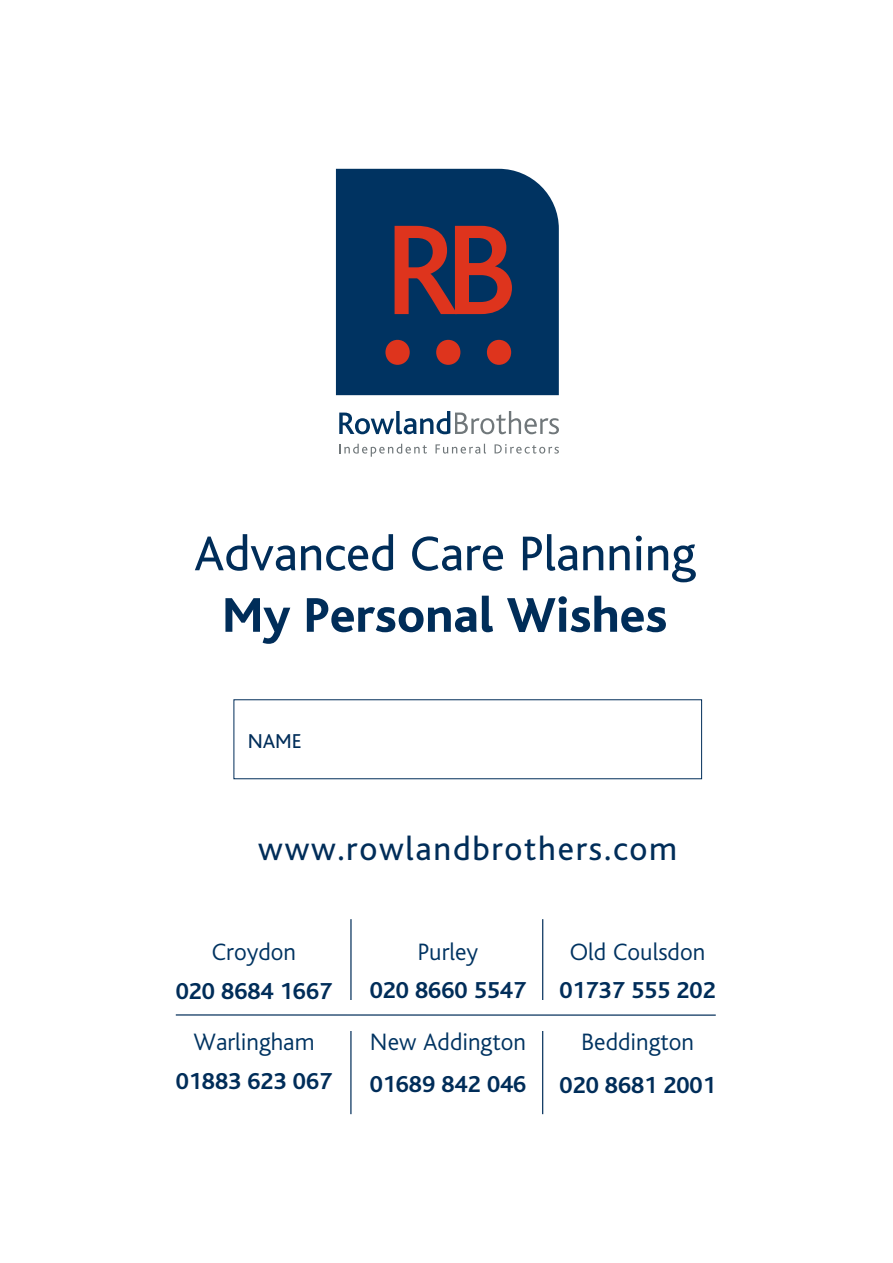
<style>
.page{position:relative;width:893px;height:1263px;background:#fff}
.page>*{position:absolute;margin:0;border:0;box-sizing:border-box;transform-origin:0 0}
.t1{font:51px "Bliss";color:#002d59}
.t2{font:800 51px "Bliss";color:#002d59}
.t3{font:34.5px "Bliss";letter-spacing:.05em;color:#002d59}
.t4{font:300 24.75px "Bliss";color:#003361}
.t5{font:700 24.15px "Bliss";color:#002d59}
.t6{font:21px "Bliss";color:#002d59}
</style>
<div class="page">
<div style="left:336px;top:169px;width:223px;height:226px;background:#003361"></div>
<div style="left:385px;top:340px;width:25px;height:25px;background:#de341d;border-radius:50%"></div>
<div style="left:436px;top:340px;width:24px;height:25px;background:#de341d;border-radius:50%"></div>
<div style="left:487px;top:340px;width:24px;height:25px;background:#de341d;border-radius:50%"></div>
<svg style="left:395px;top:226px;width:117px;height:88px;background:#823338"></svg>
<svg style="left:339px;top:411px;width:220px;height:23px"></svg>
<svg style="left:339px;top:444px;width:88px;height:13px"></svg>
<svg style="left:435px;top:444px;width:51px;height:10px"></svg>
<svg style="left:495px;top:444px;width:64px;height:10px"></svg>
<hr style="left:350px;top:919px;width:2px;height:195px;background:#002d59">
<hr style="left:542px;top:919px;width:1px;height:195px;background:#002d59">
<div style="left:316px;top:1001px;width:244px;height:30px;background:#fff"></div>
<hr style="left:176px;top:1014px;width:540px;height:2px;background:#002d59">
<h1 class="t1" style="left:194px;top:527px;width:503px">Advanced Care Planning</h1>
<h1 class="t2" style="left:222px;top:589px;width:447px">My Personal Wishes</h1>
<p class="t6" style="left:248px;top:730px;width:56px">NAME</p>
<h2 class="t3" style="left:258px;top:830px;width:420px">www.rowlandbrothers.com</h2>
<p class="t4" style="left:212px;top:939px;width:86px">Croydon</p>
<p class="t5" style="left:176px;top:978px;width:158px">020 8684 1667</p>
<p class="t4" style="left:193px;top:1029px;width:123px">Warlingham</p>
<p class="t5" style="left:176px;top:1068px;width:158px">01883 623 067</p>
<p class="t4" style="left:417px;top:938px;width:63px">Purley</p>
<p class="t5" style="left:370px;top:978px;width:158px">020 8660 5547</p>
<p class="t4" style="left:370px;top:1029px;width:158px">New Addington</p>
<p class="t5" style="left:370px;top:1072px;width:158px">01689 842 046</p>
<p class="t4" style="left:570px;top:938px;width:137px">Old Coulsdon</p>
<p class="t5" style="left:559px;top:978px;width:158px">01737 555 202</p>
<p class="t4" style="left:581px;top:1029px;width:114px">Beddington</p>
<p class="t5" style="left:560px;top:1072px;width:158px">020 8681 2001</p>
</div>
